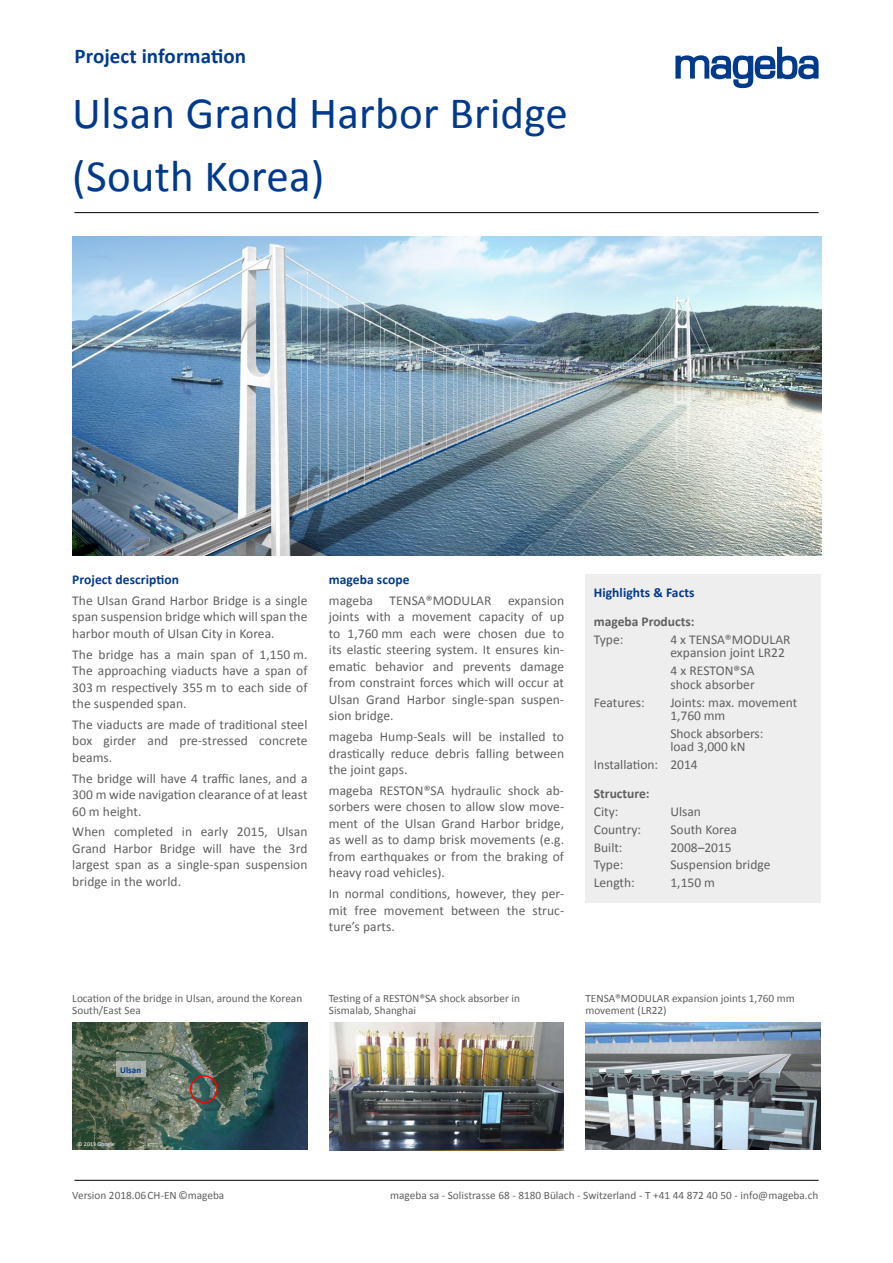
<style>
.page{position:relative;width:893px;height:1263px;background:#fff}
.page>*{position:absolute;margin:0;border:0;box-sizing:border-box;transform-origin:0 0}
.t1{font:45px/63px "Calibri";letter-spacing:.005em;color:#003a8c}
.t2{font:700 21px "Calibri";letter-spacing:.005em;color:#003a8c}
.t3{font:13.5px/16.5px "Calibri";letter-spacing:.005em;color:#616060;text-align:justify}
.t4{font:700 13.5px "Calibri";letter-spacing:.005em;color:#003a8c}
.t5{font:700 13.5px "Calibri";color:#616060}
.t6{font:11.25px/12px "Calibri";color:#616060}
.t7{font:700 9px "Calibri";color:#003a8c}
.t8{font:6px "Calibri";color:#fff}
</style>
<div class="page">
<hr style="left:74px;top:1180px;width:745px;height:1px;background:#000">
<hr style="left:74px;top:212px;width:745px;height:1px;background:#000">
<img style="left:73px;top:237px;width:748px;height:319px">
<img style="left:72px;top:1022px;width:236px;height:128px">
<img style="left:585px;top:1022px;width:236px;height:128px">
<img style="left:329px;top:1022px;width:235px;height:128px">
<div style="left:190px;top:1075px;width:28px;height:28px;border:2px solid #f00;border-radius:50%"></div>
<div style="left:585px;top:574px;width:236px;height:329px;background:#efeeef"></div>
<svg style="left:116px;top:1061px;width:29px;height:16px"></svg>
<svg style="left:675px;top:47px;width:144px;height:41px"></svg>
<h2 class="t2" style="left:74px;top:41px;width:173px">Project information</h2>
<h1 class="t1" style="left:72px;top:80px;width:497px">Ulsan Grand Harbor Bridge (South Korea)</h1>
<p class="t4" style="left:72px;top:570px;width:108px">Project description</p>
<p class="t3" style="left:72px;top:592px;width:237px">The Ulsan Grand Harbor Bridge is a single span suspension bridge which will span the harbor mouth of Ulsan City in Korea.</p>
<p class="t3" style="left:72px;top:646px;width:237px">The bridge has a main span of 1,150 m.<br>The approaching viaducts have a span of 303 m respectively 355 m to each side of the suspended span.</p>
<p class="t3" style="left:72px;top:716px;width:237px">The viaducts are made of traditional steel box girder and pre-stressed concrete beams.</p>
<p class="t3" style="left:72px;top:770px;width:237px">The bridge will have 4 traffic lanes, and a 300 m wide navigation clearance of at least 60 m height.</p>
<p class="t3" style="left:72px;top:823px;width:237px">When completed in early 2015, Ulsan Grand Harbor Bridge will have the 3rd largest span as a single-span suspension bridge in the world.</p>
<p class="t4" style="left:329px;top:570px;width:82px">mageba scope</p>
<p class="t3" style="left:329px;top:592px;width:237px">mageba TENSA®MODULAR expansion joints with a movement capacity of up to 1,760 mm each were chosen due to its elastic steering system. It ensures kin&shy;ematic behavior and prevents damage from constraint forces which will occur at Ulsan Grand Harbor single-span suspen&shy;sion bridge.</p>
<p class="t3" style="left:329px;top:728px;width:237px">mageba Hump-Seals will be installed to drastically reduce debris falling between the joint gaps.</p>
<p class="t3" style="left:329px;top:782px;width:237px">mageba RESTON®SA hydraulic shock ab&shy;sorbers were chosen to allow slow move&shy;ment of the Ulsan Grand Harbor bridge, as well as to damp brisk movements (e.g. from earthquakes or from the braking of heavy road vehicles).</p>
<p class="t3" style="left:329px;top:885px;width:237px">In normal conditions, however, they per&shy;mit free movement between the struc&shy;ture’s parts.</p>
<p class="t4" style="left:594px;top:583px;width:102px">Highlights &amp; Facts</p>
<p class="t5" style="left:594px;top:612px;width:102px">mageba Products:</p>
<p class="t3" style="left:594px;top:631px;width:31px">Type:</p>
<p class="t3" style="left:670px;top:632px;width:122px;line-height:13.5px">4 x TENSA®MODULAR expansion joint LR22</p>
<p class="t3" style="left:670px;top:664px;width:86px;line-height:13.5px">4 x RESTON®SA shock absorber</p>
<p class="t3" style="left:594px;top:693px;width:52px">Features:</p>
<p class="t3" style="left:670px;top:695px;width:128px;line-height:13.5px">Joints: max. movement<br>1,760 mm</p>
<p class="t3" style="left:670px;top:726px;width:95px;line-height:13.5px">Shock absorbers: load 3,000 kN</p>
<p class="t3" style="left:594px;top:756px;width:105px">Installation: 2014</p>
<p class="t5" style="left:594px;top:784px;width:57px">Structure:</p>
<p class="t3" style="left:594px;top:803px;width:26px">City:</p>
<p class="t3" style="left:670px;top:803px;width:32px">Ulsan</p>
<p class="t3" style="left:594px;top:821px;width:49px">Country:</p>
<p class="t3" style="left:670px;top:821px;width:68px">South Korea</p>
<p class="t3" style="left:594px;top:838px;width:30px">Built:</p>
<p class="t3" style="left:670px;top:838px;width:63px">2008–2015</p>
<p class="t3" style="left:594px;top:856px;width:31px">Type:</p>
<p class="t3" style="left:670px;top:856px;width:102px">Suspension bridge</p>
<p class="t3" style="left:594px;top:874px;width:42px">Length:</p>
<p class="t3" style="left:670px;top:874px;width:46px">1,150 m</p>
<p class="t6" style="left:329px;top:992px;width:193px">Testing of a RESTON®SA shock absorber in<br>Sismalab, Shanghai</p>
<p class="t6" style="left:72px;top:992px;width:231px">Location of the bridge in Ulsan, around the Korean<br>South/East Sea</p>
<p class="t6" style="left:585px;top:992px;width:211px">TENSA®MODULAR expansion joints 1,760 mm movement (LR22)</p>
<p class="t7" style="left:120px;top:1063px;width:22px">Ulsan</p>
<p class="t8" style="left:78px;top:1139px;width:39px">© 2013 Google</p>
<p class="t6" style="left:72px;top:1189px;width:154px">Version 2018.06 CH-EN ©mageba</p>
<p class="t6" style="left:390px;top:1189px;width:430px">mageba sa - Solistrasse 68 - 8180 Bülach - Switzerland - T +41 44 872 40 50 - info@mageba.ch</p>
</div>
